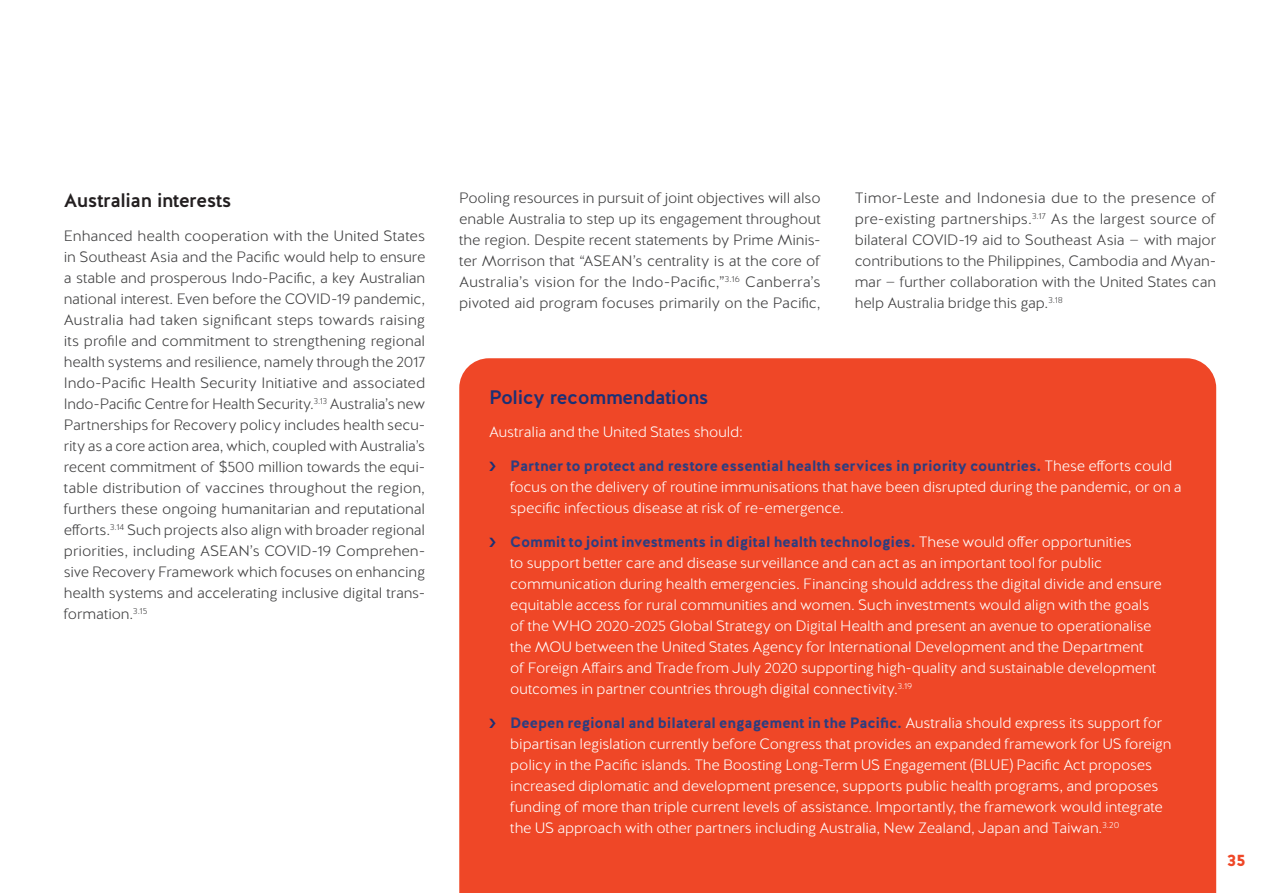
<style>
.page{position:relative;width:1263px;height:893px;background:#fff}
.page>*{position:absolute;margin:0;border:0;box-sizing:border-box;transform-origin:0 0}
.SUBHEADING_1{font:500 19.5px "Halis GR";letter-spacing:-.02em;color:#1b3075}
.SUBHEADING_1-2{font:500 19.5px "Halis GR";letter-spacing:-.02em;color:#231f20}
.t1{font:900 16.5px "Halis GR";color:#ef4727}
.BODY_TEXT{font:300 15px/21px "Halis GR";letter-spacing:-.005em;color:#3e3e3f;text-align:justify}
.BODY_TEXT-2{font:300 15px/21px "Halis GR";letter-spacing:-.005em;color:#fff}
.s1{font-weight:700;color:#2d3d7f}
</style>
<div class="page">
<div style="left:459px;top:358px;width:757px;height:535px;background:#ef4727"></div>
<svg style="left:489px;top:462px;width:6px;height:9px"></svg>
<svg style="left:489px;top:537px;width:6px;height:10px"></svg>
<svg style="left:489px;top:718px;width:6px;height:10px"></svg>
<p class="SUBHEADING_1-2" style="left:64px;top:188px;width:169px">Australian interests</p>
<p class="BODY_TEXT" style="left:64px;top:226px;width:363px">Enhanced health cooperation with the United States in Southeast Asia and the Pacific would help to ensure a stable and prosperous Indo-Pacific, a key Australian national interest. Even before the COVID-19 pandemic, Australia had taken significant steps towards raising its profile and commitment to strengthening regional health systems and resilience, namely through the 2017<br>Indo-Pacific Health Security Initiative and associated Indo-Pacific Centre for Health Security.<sup>3.13</sup> Australia’s new Partnerships for Recovery policy includes health secu&shy;rity as a core action area, which, coupled with Australia’s recent commitment of $500 million towards the equi&shy;table distribution of vaccines throughout the region, furthers these ongoing humanitarian and reputational efforts.<sup>3.14</sup> Such projects also align with broader regional priorities, including ASEAN’s COVID-19 Comprehen&shy;sive Recovery Framework which focuses on enhancing health systems and accelerating inclusive digital trans&shy;formation.<sup>3.15</sup></p>
<p class="BODY_TEXT" style="left:459px;top:188px;width:363px">Pooling resources in pursuit of joint objectives will also enable Australia to step up its engagement throughout the region. Despite recent statements by Prime Minis&shy;ter Morrison that “ASEAN’s centrality is at the core of Australia’s vision for the Indo-Pacific,”<sup>3.16</sup> Canberra’s pivoted aid program focuses primarily on the Pacific,</p>
<p class="BODY_TEXT" style="left:855px;top:188px;width:363px">Timor-Leste and Indonesia due to the presence of pre-existing partnerships.<sup>3.17</sup> As the largest source of bilateral COVID-19 aid to Southeast Asia — with major contributions to the Philippines, Cambodia and Myan&shy;mar — further collaboration with the United States can help Australia bridge this gap.<sup>3.18</sup></p>
<p class="SUBHEADING_1" style="left:489px;top:384px;width:221px">Policy recommendations</p>
<p class="BODY_TEXT-2" style="left:489px;top:422px;width:255px">Australia and the United States should:</p>
<p class="BODY_TEXT-2" style="left:510px;top:456px;width:673px"><span class="s1">Partner to protect and restore essential health services in priority countries.</span> These efforts could focus on the delivery of routine immunisations that have been disrupted during the pandemic, or on a specific infectious disease at risk of re-emergence.</p>
<p class="BODY_TEXT-2" style="left:510px;top:532px;width:653px"><span class="s1">Commit to joint investments in digital health technologies.</span> These would offer opportunities<br>to support better care and disease surveillance and can act as an important tool for public communication during health emergencies. Financing should address the digital divide and ensure equitable access for rural communities and women. Such investments would align with the goals of the WHO 2020-2025 Global Strategy on Digital Health and present an avenue to operationalise the MOU between the United States Agency for International Development and the Department<br>of Foreign Affairs and Trade from July 2020 supporting high-quality and sustainable development outcomes in partner countries through digital connectivity.<sup>3.19</sup></p>
<p class="BODY_TEXT-2" style="left:510px;top:712px;width:663px"><span class="s1">Deepen regional and bilateral engagement in the Pacific.</span> Australia should express its support for bipartisan legislation currently before Congress that provides an expanded framework for US foreign policy in the Pacific islands. The Boosting Long-Term US Engagement (BLUE) Pacific Act proposes increased diplomatic and development presence, supports public health programs, and proposes funding of more than triple current levels of assistance. Importantly, the framework would integrate the US approach with other partners including Australia, New Zealand, Japan and Taiwan.<sup>3.20</sup></p>
<p class="t1" style="left:1227px;top:850px;width:20px">35</p>
</div>
